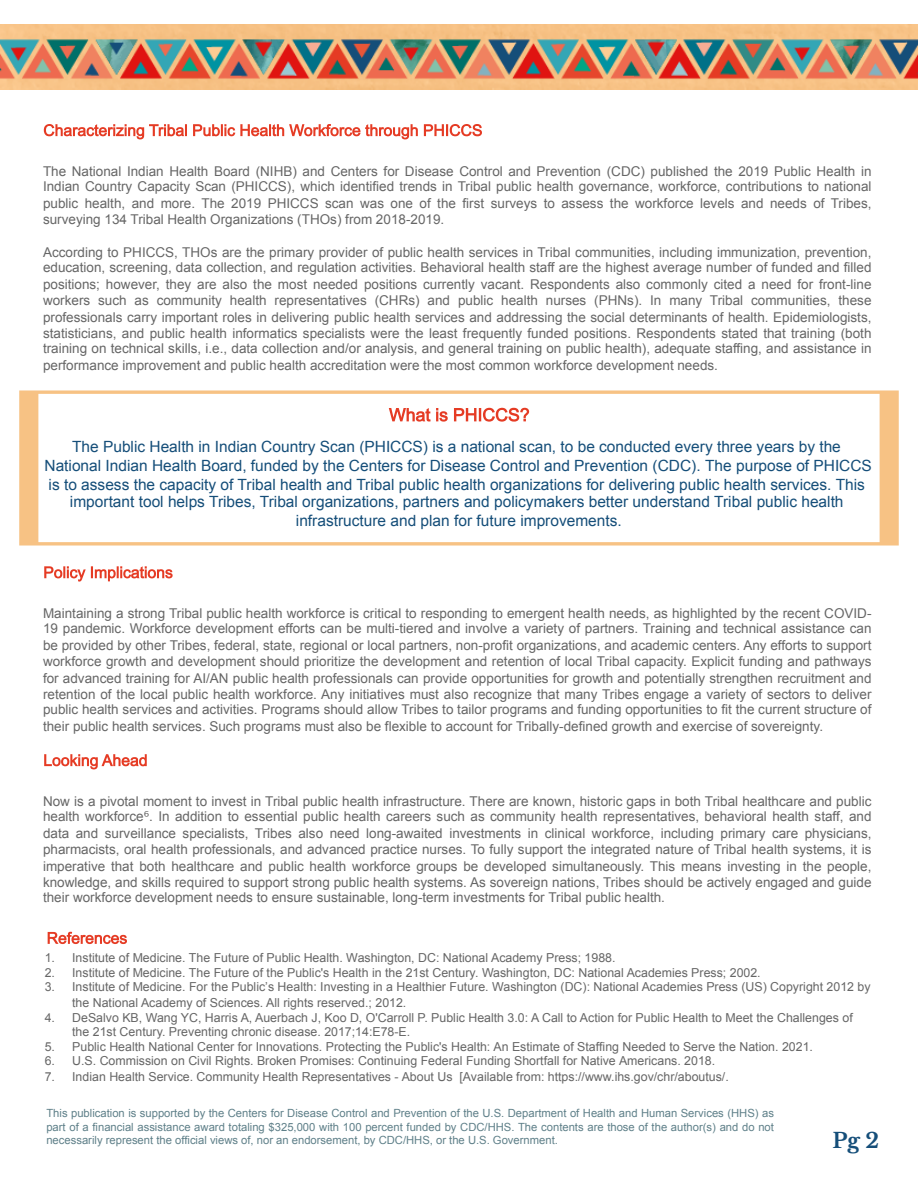
<style>
.page{position:relative;width:918px;height:1188px;background:#fff}
.page>*{position:absolute;margin:0;border:0;box-sizing:border-box;transform-origin:0 0}
.t1{font:700 21px "Libre Baskerville";color:#154e79}
.t2{font:15.45px/18.5px "Arial";color:#154e79;text-align:center}
.t3{font:13.5px/16.2px "Arial";color:#666;text-align:justify}
.t4{font:12.3px/15.8px "Arial";color:#666}
.t5{font:11.25px/13.5px "Arial";color:#5f8089;text-align:justify}
.s1{font-family:"DejaVu Sans"}
</style>
<div class="page">
<img style="left:0;top:25px;width:918px;height:65px">
<svg style="left:44px;top:124px;width:438px;height:15px"></svg>
<svg style="left:44px;top:566px;width:129px;height:16px"></svg>
<svg style="left:19px;top:390px;width:880px;height:156px"></svg>
<svg style="left:389px;top:408px;width:140px;height:14px"></svg>
<svg style="left:44px;top:754px;width:103px;height:15px"></svg>
<svg style="left:48px;top:932px;width:79px;height:12px"></svg>
<p class="t3" style="left:43px;top:163px;width:830px">The National Indian Health Board (NIHB) and Centers for Disease Control and Prevention (CDC) published the 2019 Public Health in Indian Country Capacity Scan (PHICCS), which identified trends in Tribal public health governance, workforce, contributions to national public health, and more. The 2019 PHICCS scan was one of the first surveys to assess the workforce levels and needs of Tribes, surveying 134 Tribal Health Organizations (THOs) from 2018-2019.</p>
<p class="t3" style="left:43px;top:244px;width:830px">According to PHICCS, THOs are the primary provider of public health services in Tribal communities, including immunization, prevention, education, screening, data collection, and regulation activities. Behavioral health staff are the highest average number of funded and filled positions; however, they are also the most needed positions currently vacant. Respondents also commonly cited a need for front-line workers such as community health representatives (CHRs) and public health nurses (PHNs). In many Tribal communities, these professionals carry important roles in delivering public health services and addressing the social determinants of health. Epidemiologists, statisticians, and public health informatics specialists were the least frequently funded positions. Respondents stated that training (both training on technical skills, i.e., data collection and/or analysis, and general training on public health), adequate staffing, and assistance in performance improvement and public health accreditation were the most common workforce development needs.</p>
<p class="t2" style="left:45px;top:438px;width:829px">The Public Health in Indian Country Scan (PHICCS) is a national scan, to be conducted every three years by the National Indian Health Board, funded by the Centers for Disease Control and Prevention (CDC). The purpose of PHICCS is to assess the capacity of Tribal health and Tribal public health organizations for delivering public health services. This important tool helps Tribes, Tribal organizations, partners and policymakers better understand Tribal public health infrastructure and plan for future improvements.</p>
<p class="t3" style="left:43px;top:605px;width:830px">Maintaining a strong Tribal public health workforce is critical to responding to emergent health needs, as highlighted by the recent COVID-19 pandemic. Workforce development efforts can be multi-tiered and involve a variety of partners. Training and technical assistance can be provided by other Tribes, federal, state, regional or local partners, non-profit organizations, and academic centers. Any efforts to support workforce growth and development should prioritize the development and retention of local Tribal capacity. Explicit funding and pathways for advanced training for AI/AN public health professionals can provide opportunities for growth and potentially strengthen recruitment and retention of the local public health workforce. Any initiatives must also recognize that many Tribes engage a variety of sectors to deliver public health services and activities. Programs should allow Tribes to tailor programs and funding opportunities to fit the current structure of their public health services. Such programs must also be flexible to account for Tribally-defined growth and exercise of sovereignty.</p>
<p class="t3" style="left:43px;top:793px;width:830px">Now is a pivotal moment to invest in Tribal public health infrastructure. There are known, historic gaps in both Tribal healthcare and public health workforce<span class="s1">⁶</span>. In addition to essential public health careers such as community health representatives, behavioral health staff, and data and surveillance specialists, Tribes also need long-awaited investments in clinical workforce, including primary care physicians, pharmacists, oral health professionals, and advanced practice nurses. To fully support the integrated nature of Tribal health systems, it is imperative that both healthcare and public health workforce groups be developed simultaneously. This means investing in the people, knowledge, and skills required to support strong public health systems. As sovereign nations, Tribes should be actively engaged and guide their workforce development needs to ensure sustainable, long-term investments for Tribal public health.</p>
<p class="t4" style="left:45px;top:950px;width:572px">1. Institute of Medicine. The Future of Public Health. Washington, DC: National Academy Press; 1988.</p>
<p class="t4" style="left:45px;top:964px;width:718px">2. Institute of Medicine. The Future of the Public's Health in the 21st Century. Washington, DC: National Academies Press; 2002.</p>
<p class="t4" style="left:72px;top:979px;width:800px;text-indent:-28px">3. Institute of Medicine. For the Public’s Health: Investing in a Healthier Future. Washington (DC): National Academies Press (US) Copyright 2012 by the National Academy of Sciences. All rights reserved.; 2012.</p>
<p class="t4" style="left:72px;top:1010px;width:782px;line-height:14.7px;text-indent:-28px">4. DeSalvo KB, Wang YC, Harris A, Auerbach J, Koo D, O'Carroll P. Public Health 3.0: A Call to Action for Public Health to Meet the Challenges of the 21st Century. Preventing chronic disease. 2017;14:E78-E.</p>
<p class="t4" style="left:45px;top:1039px;width:770px">5. Public Health National Center for Innovations. Protecting the Public's Health: An Estimate of Staffing Needed to Serve the Nation. 2021.</p>
<p class="t4" style="left:45px;top:1053px;width:672px">6. U.S. Commission on Civil Rights. Broken Promises: Continuing Federal Funding Shortfall for Native Americans. 2018.</p>
<p class="t4" style="left:45px;top:1069px;width:686px">7. Indian Health Service. Community Health Representatives - About Us [Available from: https://www.ihs.gov/chr/aboutus/.</p>
<p class="t5" style="left:46px;top:1106px;width:729px">This publication is supported by the Centers for Disease Control and Prevention of the U.S. Department of Health and Human Services (HHS) as part of a financial assistance award totaling $325,000 with 100 percent funded by CDC/HHS. The contents are those of the author(s) and do not necessarily represent the official views of, nor an endorsement, by CDC/HHS, or the U.S. Government.</p>
<h1 class="t1" style="left:833px;top:1128px;width:48px">Pg 2</h1>
</div>
